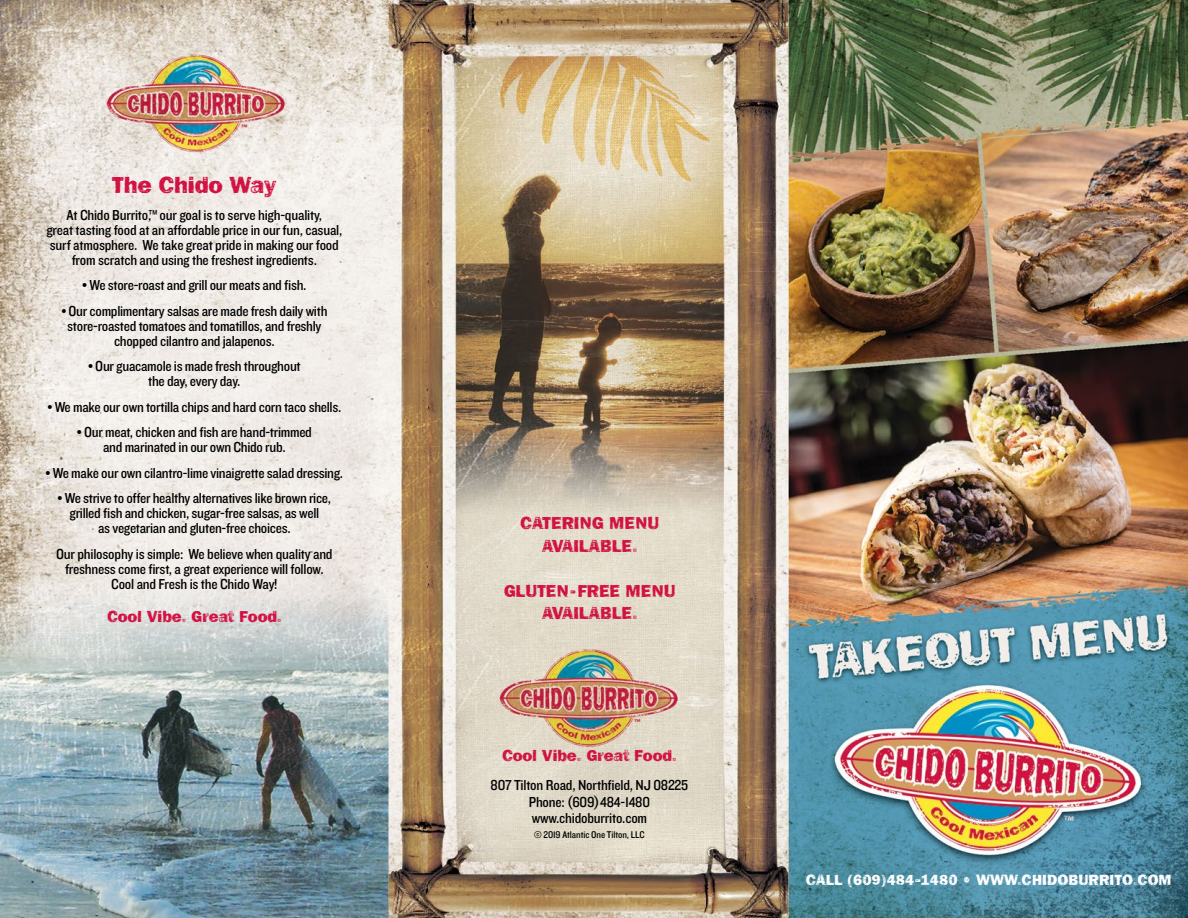
<style>
.page{position:relative;width:1188px;height:918px;background:#fff}
.page>*{position:absolute;margin:0;border:0;box-sizing:border-box;transform-origin:0 0}
.t1{font:24px "Frankie";letter-spacing:-.01em;color:#d11242}
.t2{font:18px/22.5px "Frankie";letter-spacing:-.01em;color:#d11242;text-align:center}
.t3{font:16.5px "Frankie";letter-spacing:-.01em;color:#d11242}
.t4{font:15.3px "Frankie";color:#fff}
.t5{font:15px/15px "Knockout HTF30 Junior Welterwt";letter-spacing:-.02em;color:#000;text-align:center}
.t6{font:10.2px "Knockout HTF30 Junior Welterwt";letter-spacing:-.01em;color:#000}
</style>
<div class="page">
<img style="left:0;top:0;width:1188px;height:918px">
<h1 class="t1" style="left:112px;top:170px;width:166px">The Chido Way</h1>
<p class="t5" style="left:46px;top:208px;width:298px">At Chido Burrito,™ our goal is to serve high-quality,<br>great tasting food at an affordable price in our fun, casual, surf atmosphere. We take great pride in making our food from scratch and using the freshest ingredients.</p>
<p class="t5" style="left:82px;top:278px;width:226px">• We store-roast and grill our meats and fish.</p>
<p class="t5" style="left:61px;top:304px;width:268px">• Our complimentary salsas are made fresh daily with store-roasted tomatoes and tomatillos, and freshly chopped cilantro and jalapenos.</p>
<p class="t5" style="left:88px;top:359px;width:214px">• Our guacamole is made fresh throughout the day, every day.</p>
<p class="t5" style="left:47px;top:400px;width:295px">• We make our own tortilla chips and hard corn taco shells.</p>
<p class="t5" style="left:77px;top:425px;width:237px">• Our meat, chicken and fish are hand-trimmed and marinated in our own Chido rub.</p>
<p class="t5" style="left:46px;top:466px;width:299px">• We make our own cilantro-lime vinaigrette salad dressing.</p>
<p class="t5" style="left:58px;top:491px;width:275px">• We strive to offer healthy alternatives like brown rice, grilled fish and chicken, sugar-free salsas, as well<br>as vegetarian and gluten-free choices.</p>
<p class="t5" style="left:56px;top:547px;width:278px">Our philosophy is simple: We believe when quality and freshness come first, a great experience will follow.<br>Cool and Fresh is the Chido Way!</p>
<p class="t3" style="left:107px;top:607px;width:176px">Cool Vibe. Great Food.</p>
<p class="t2" style="left:520px;top:511px;width:141px">CATERING MENU<br>AVAILABLE.</p>
<p class="t2" style="left:504px;top:579px;width:173px">GLUTEN-FREE MENU<br>AVAILABLE.</p>
<p class="t3" style="left:502px;top:746px;width:176px">Cool Vibe. Great Food.</p>
<p class="t5" style="left:491px;top:777px;width:199px;line-height:16.5px">807 Tilton Road, Northfield, NJ 08225<br>Phone: (609) 484-1480 www.chidoburrito.com</p>
<p class="t6" style="left:534px;top:829px;width:112px">© 2019 Atlantic One Tilton, LLC</p>
<p class="t4" style="left:806px;top:870px;width:367px">CALL (609)484-1480 • WWW.CHIDOBURRITO.COM</p>
</div>
